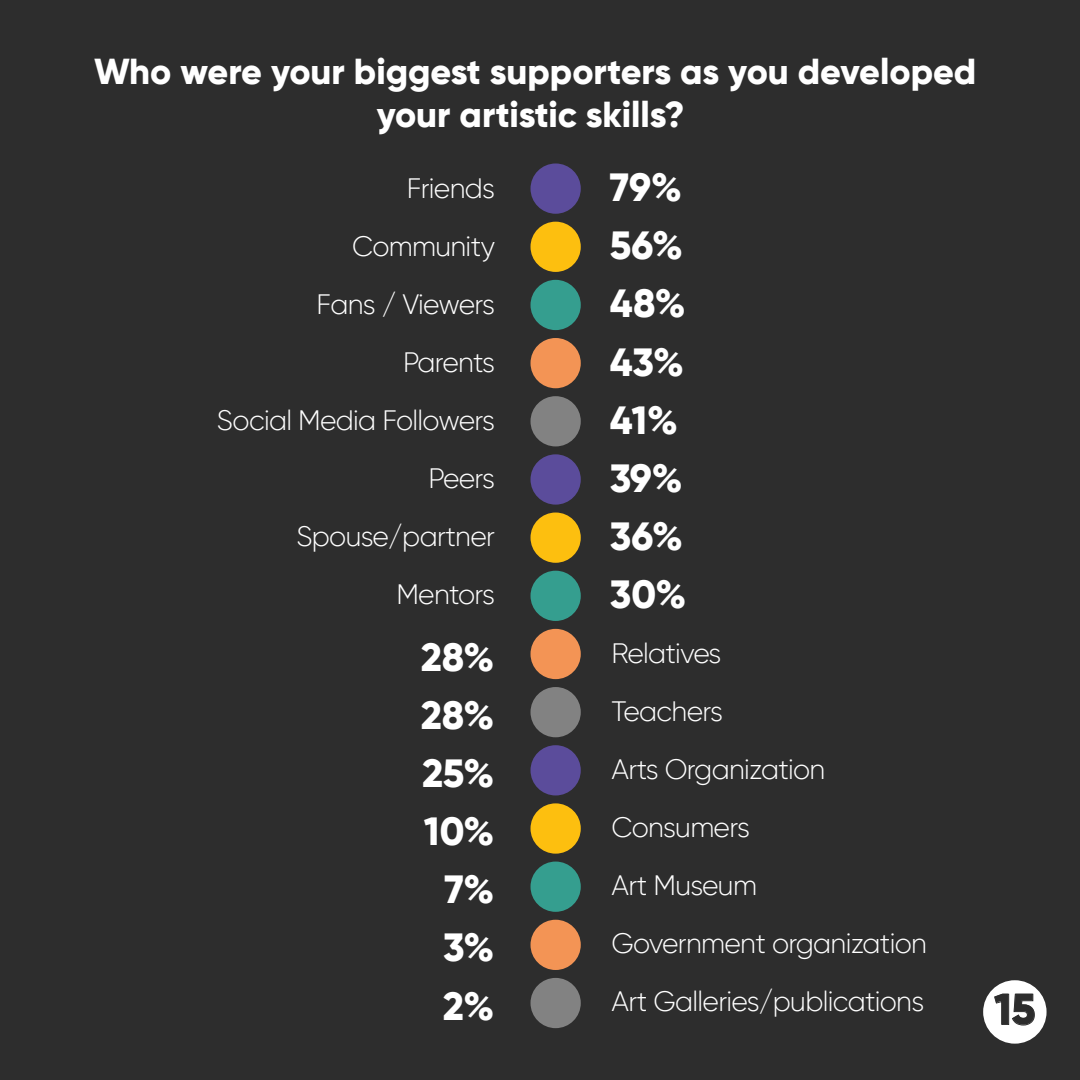
<style>
.page{position:relative;width:1080px;height:1080px;background:#2d2d2d}
.page>*{position:absolute;margin:0;border:0;box-sizing:border-box;transform-origin:0 0}
.t1{font:800 43.1px "Gilroy";color:#2d2d2d}
.t2{font:800 39.2px/58.2px "Gilroy";color:#fff}
.t3{font:800 36px/43.2px "Gilroy";color:#fff;text-align:center}
.t4{font:300 28px/58px "Gilroy";letter-spacing:-.025em;color:#fff;text-align:right}
</style>
<div class="page">
<div style="left:531px;top:163px;width:50px;height:51px;background:#5b4c9b;border-radius:50%"></div>
<div style="left:531px;top:222px;width:50px;height:50px;background:#fdbf0f;border-radius:50%"></div>
<div style="left:531px;top:280px;width:50px;height:50px;background:#359e8f;border-radius:50%"></div>
<div style="left:531px;top:338px;width:50px;height:50px;background:#f39455;border-radius:50%"></div>
<div style="left:531px;top:396px;width:50px;height:50px;background:#828282;border-radius:50%"></div>
<div style="left:531px;top:454px;width:50px;height:51px;background:#5b4c9b;border-radius:50%"></div>
<div style="left:531px;top:513px;width:50px;height:50px;background:#fdbf0f;border-radius:50%"></div>
<div style="left:531px;top:571px;width:50px;height:50px;background:#359e8f;border-radius:50%"></div>
<div style="left:531px;top:629px;width:50px;height:50px;background:#f39455;border-radius:50%"></div>
<div style="left:531px;top:687px;width:50px;height:50px;background:#828282;border-radius:50%"></div>
<div style="left:531px;top:745px;width:50px;height:50px;background:#5b4c9b;border-radius:50%"></div>
<div style="left:531px;top:803px;width:50px;height:51px;background:#fdbf0f;border-radius:50%"></div>
<div style="left:531px;top:862px;width:50px;height:50px;background:#359e8f;border-radius:50%"></div>
<div style="left:531px;top:920px;width:50px;height:50px;background:#f39455;border-radius:50%"></div>
<div style="left:531px;top:978px;width:50px;height:50px;background:#828282;border-radius:50%"></div>
<div style="left:983px;top:980px;width:64px;height:64px;background:#fff;border-radius:50%"></div>
<svg style="left:994px;top:994px;width:41px;height:32px"></svg>
<p class="t3" style="left:94px;top:50px;width:884px">Who were your biggest supporters as you developed your artistic skills?</p>
<p class="t4" style="left:217px;top:159px;width:280px">Friends<br>Community<br>Fans / Viewers<br>Parents<br>Social Media Followers<br>Peers<br>Spouse/partner<br>Mentors</p>
<h2 class="t2" style="left:421px;top:627px;width:75px;text-align:center">28%<br>28%<br>25%<br>10%<br>7%<br>3%<br>2%</h2>
<h2 class="t2" style="left:610px;top:158px;width:78px">79%<br>56%<br>48%<br>43%<br>41%<br>39%<br>36%<br>30%</h2>
<p class="t4" style="left:612px;top:624px;width:317px;text-align:left">Relatives<br>Teachers<br>Arts Organization<br>Consumers<br>Art Museum<br>Government organization<br>Art Galleries/publications</p>
<h1 class="t1" style="left:994px;top:982px;width:43px">15</h1>
</div>
